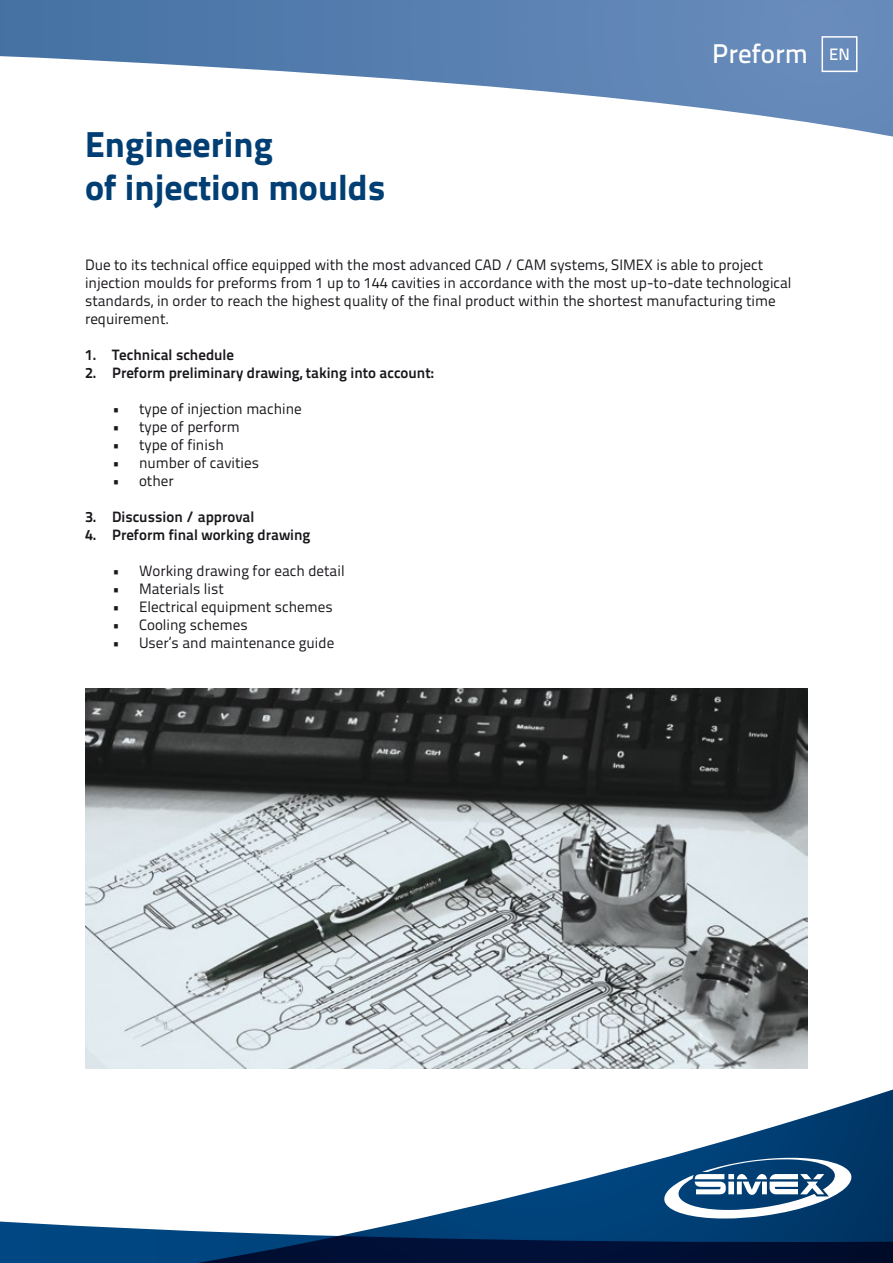
<style>
.page{position:relative;width:893px;height:1263px;background:#fff}
.page>*{position:absolute;margin:0;border:0;box-sizing:border-box;transform-origin:0 0}
.t1{font:36px/43.2px "Titillium Text 25 L 999 wt";color:#003e73}
.t2{font:27px "Titillium Text 25 L 600 wt";color:#fff}
.t3{font:16.5px "Titillium Text 25 L 600 wt";color:#fff}
.t4{font:15px/18px "Titillium Text 25 L 400 wt";color:#1a171c}
.t5{font:15px "Titillium Text 25 L 800 wt";color:#1a171c}
</style>
<div class="page">
<svg style="left:0;top:0;width:893px;height:137px"></svg>
<svg style="left:0;top:1068px;width:88px;height:195px"></svg>
<svg style="left:88px;top:1068px;width:805px;height:195px"></svg>
<svg style="left:664px;top:1158px;width:188px;height:60px"></svg>
<img style="left:85px;top:689px;width:723px;height:379px">
<div style="left:821px;top:36px;width:36px;height:36px;border:2px solid #fff"></div>
<h2 class="t2" style="left:712px;top:33px;width:97px">Preform</h2>
<p class="t3" style="left:829px;top:42px;width:22px">EN</p>
<h1 class="t1" style="left:85px;top:120px;width:302px">Engineering<br>of injection moulds</h1>
<p class="t4" style="left:85px;top:255px;width:708px">Due to its technical office equipped with the most advanced CAD / CAM systems, SIMEX is able to project injection moulds for preforms from 1 up to 144 cavities in accordance with the most up-to-date technological standards, in order to reach the highest quality of the final product within the shortest manufacturing time requirement.</p>
<p class="t5" style="left:85px;top:343px;width:151px">1. Technical schedule</p>
<p class="t5" style="left:85px;top:361px;width:350px">2. Preform preliminary drawing, taking into account:</p>
<p class="t4" style="left:112px;top:399px;width:191px">• type of injection machine</p>
<p class="t4" style="left:112px;top:417px;width:129px">• type of perform</p>
<p class="t4" style="left:112px;top:435px;width:113px">• type of finish</p>
<p class="t4" style="left:112px;top:453px;width:148px">• number of cavities</p>
<p class="t4" style="left:112px;top:471px;width:63px">• other</p>
<p class="t5" style="left:85px;top:505px;width:171px">3. Discussion / approval</p>
<p class="t5" style="left:85px;top:523px;width:227px">4. Preform final working drawing</p>
<p class="t4" style="left:112px;top:561px;width:234px">• Working drawing for each detail</p>
<p class="t4" style="left:112px;top:579px;width:113px">• Materials list</p>
<p class="t4" style="left:112px;top:597px;width:222px">• Electrical equipment schemes</p>
<p class="t4" style="left:112px;top:615px;width:137px">• Cooling schemes</p>
<p class="t4" style="left:112px;top:633px;width:224px">• User’s and maintenance guide</p>
</div>
